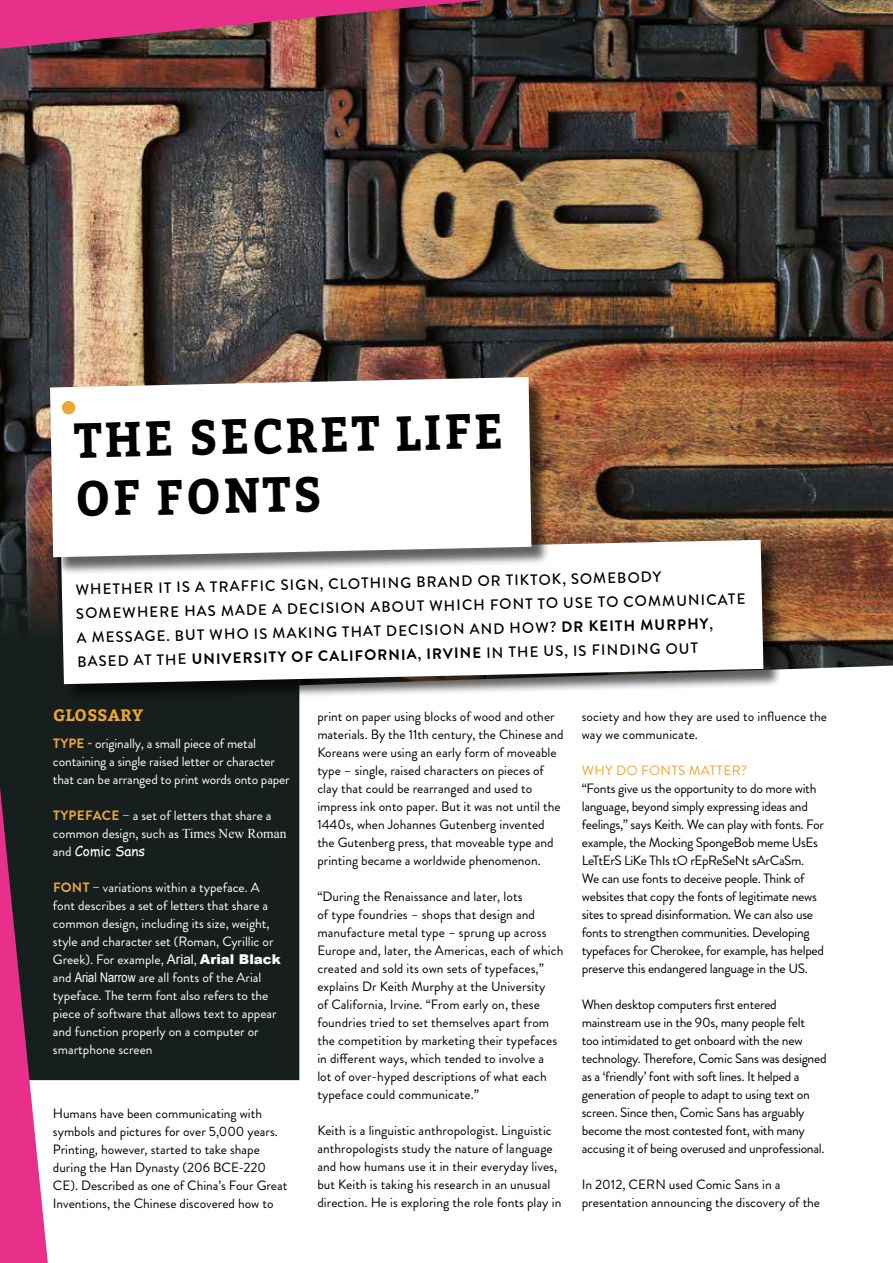
<style>
.page{position:relative;width:893px;height:1263px;background:#fff}
.page>*{position:absolute;margin:0;border:0;box-sizing:border-box;transform-origin:0 0}
.t1{font:700 49.05px/59.2px "Bitter";color:#000;scale:.95 1}
.t2{font:700 16.5px "Bitter";letter-spacing:.02em;color:#efa532}
.t3{font:500 15px/23.7px "Brandon Grotesque";color:#000}
.t4{font:13.5px/18px "Brandon Grotesque";color:#000}
.t5{font:13.5px/18px "Brandon Grotesque";letter-spacing:-.02em;color:#000}
.t6{font:13.5px/18px "Brandon Grotesque";color:#fff}
.t7{font:13.5px "Brandon Grotesque";letter-spacing:.02em;color:#efa532}
.t8{font:13.5px "Comic Sans MS";color:#fff}
.s1{font-weight:700}
.s2{font-weight:700;color:#efa532}
.s3{font-family:"Times New Roman"}
.s4{font-family:"Brandon Grotesque"}
.s5{font-family:"Arial"}
.s6{font-family:"Arial";font-weight:900}
.s7{font-family:"Arial Narrow"}
</style>
<div class="page">
<img style="left:0;top:0;width:893px;height:670px">
<div style="left:0;top:474px;width:299px;height:606px;background:#161f1e"></div>
<img style="left:0;top:0;width:484px;height:49px">
<div style="left:63px;top:542px;width:719px;height:160px;background:#000;opacity:.62"></div>
<svg style="left:61px;top:540px;width:702px;height:144px"></svg>
<div style="left:52px;top:379px;width:498px;height:197px;background:#000;opacity:.62"></div>
<svg style="left:50px;top:377px;width:481px;height:180px"></svg>
<div style="left:62px;top:401px;width:13px;height:13px;background:#efa532;border-radius:50%"></div>
<svg style="left:0;top:787px;width:48px;height:476px;background:#8f3864"></svg>
<h1 class="t1" style="left:74px;top:408px;width:453px;rotate:-1deg">THE SECRET LIFE<br>OF FONTS</h1>
<p class="t3" style="left:75px;top:577px;width:671px;rotate:-1deg">WHETHER IT IS A TRAFFIC SIGN, CLOTHING BRAND OR TIKTOK, SOMEBODY SOMEWHERE HAS MADE A DECISION ABOUT WHICH FONT TO USE TO COMMUNICATE A MESSAGE. BUT WHO IS MAKING THAT DECISION AND HOW? <span class="s1">DR KEITH MURPHY</span>, BASED AT THE <span class="s1">UNIVERSITY OF CALIFORNIA</span>, <span class="s1">IRVINE</span> IN THE US, IS FINDING OUT</p>
<p class="t2" style="left:53px;top:703px;width:92px">GLOSSARY</p>
<p class="t6" style="left:53px;top:734px;width:238px"><span class="s2">TYPE -</span> originally, a small piece of metal containing a single raised letter or character that can be arranged to print words onto paper</p>
<p class="t6" style="left:53px;top:806px;width:235px"><span class="s2">TYPEFACE –</span> a set of letters that share a common design, such as <span class="s3">Times New Roman</span></p>
<p class="t8" style="left:53px;top:841px;width:94px"><span class="s4">and</span> Comic Sans</p>
<p class="t6" style="left:53px;top:878px;width:229px"><span class="s2">FONT –</span> variations within a typeface. A font describes a set of letters that share a common design, including its size, weight, style and character set (Roman, Cyrillic or Greek). For example, <span class="s5">Arial</span>, <span class="s6">Arial Black </span>and <span class="s7">Arial Narrow</span> are all fonts of the Arial typeface. The term font also refers to the piece of software that allows text to appear and function properly on a computer or smartphone screen</p>
<p class="t4" style="left:53px;top:1104px;width:236px">Humans have been communicating with symbols and pictures for over 5,000 years.<br>Printing, however, started to take shape during the Han Dynasty (206 BCE-220<br>CE). Described as one of China’s Four Great Inventions, the Chinese discovered how to</p>
<p class="t4" style="left:317px;top:708px;width:248px">print on paper using blocks of wood and other materials. By the 11th century, the Chinese and Koreans were using an early form of moveable type – single, raised characters on pieces of clay that could be rearranged and used to impress ink onto paper. But it was not until the 1440s, when Johannes Gutenberg invented the Gutenberg press, that moveable type and printing became a worldwide phenomenon.</p>
<p class="t4" style="left:317px;top:888px;width:248px">“During the Renaissance and later, lots<br>of type foundries – shops that design and manufacture metal type – sprung up across Europe and, later, the Americas, each of which created and sold its own sets of typefaces,” explains Dr Keith Murphy at the University<br>of California, Irvine. “From early on, these foundries tried to set themselves apart from the competition by marketing their typefaces in different ways, which tended to involve a<br>lot of over-hyped descriptions of what each typeface could communicate.”</p>
<p class="t4" style="left:317px;top:1122px;width:245px">Keith is a linguistic anthropologist. Linguistic anthropologists study the nature of language and how humans use it in their everyday lives, but Keith is taking his research in an unusual direction. He is exploring the role fonts play in</p>
<p class="t4" style="left:582px;top:708px;width:247px">society and how they are used to influence the way we communicate.</p>
<p class="t7" style="left:582px;top:761px;width:167px">WHY DO FONTS MATTER?</p>
<p class="t5" style="left:582px;top:780px;width:244px">“Fonts give us the opportunity to do more with language, beyond simply expressing ideas and feelings,” says Keith. We can play with fonts. For example, the Mocking SpongeBob meme UsEs LeTtErS LiKe ThIs tO rEpReSeNt sArCaSm.<br>We can use fonts to deceive people. Think of websites that copy the fonts of legitimate news sites to spread disinformation. We can also use fonts to strengthen communities. Developing typefaces for Cherokee, for example, has helped preserve this endangered language in the US.</p>
<p class="t5" style="left:582px;top:996px;width:246px">When desktop computers first entered mainstream use in the 90s, many people felt<br>too intimidated to get onboard with the new technology. Therefore, Comic Sans was designed as a ‘friendly’ font with soft lines. It helped a generation of people to adapt to using text on screen. Since then, Comic Sans has arguably become the most contested font, with many accusing it of being overused and unprofessional.</p>
<p class="t4" style="left:582px;top:1176px;width:240px">In 2012, CERN used Comic Sans in a presentation announcing the discovery of the</p>
</div>
